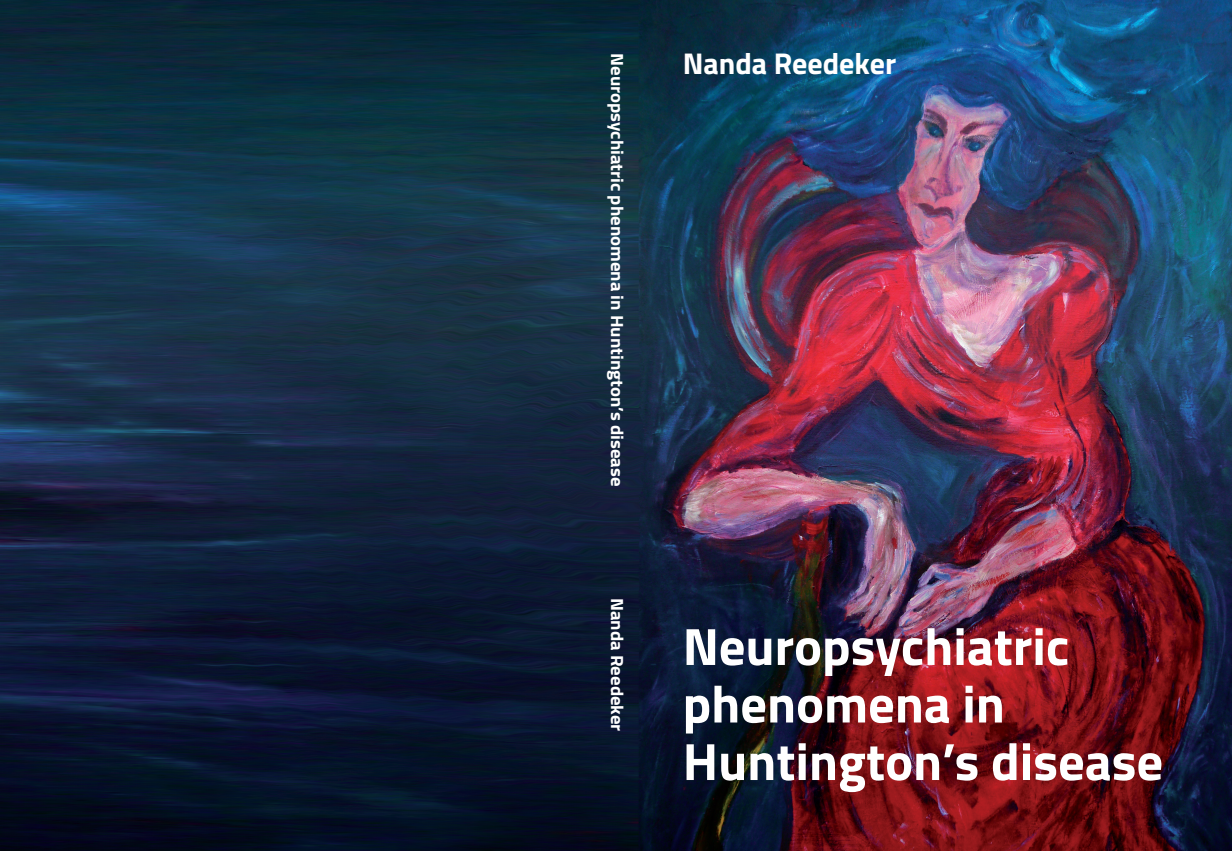
<style>
.page{position:relative;width:1232px;height:851px;background:#fff}
.page>*{position:absolute;margin:0;border:0;box-sizing:border-box;transform-origin:0 0}
.t1{font:700 52.5px/57.5px "Titillium Web";color:#fff}
.t2{font:700 30px "Titillium Web";color:#fff}
.t3{font:700 17.62px "Titillium Web";color:#fff;scale:1.06 1}
</style>
<div class="page">
<img style="left:0;top:0;width:1232px;height:850px">
<p class="t3" style="left:631px;top:53px;width:410px;rotate:90deg">Neuropsychiatric phenomena in Huntington’s disease</p>
<p class="t3" style="left:631px;top:597px;width:127px;rotate:90deg">Nanda Reedeker</p>
<h2 class="t2" style="left:683px;top:40px;width:215px">Nanda Reedeker</h2>
<h1 class="t1" style="left:683px;top:615px;width:482px">Neuropsychiatric phenomena in<br>Huntington’s disease</h1>
</div>
